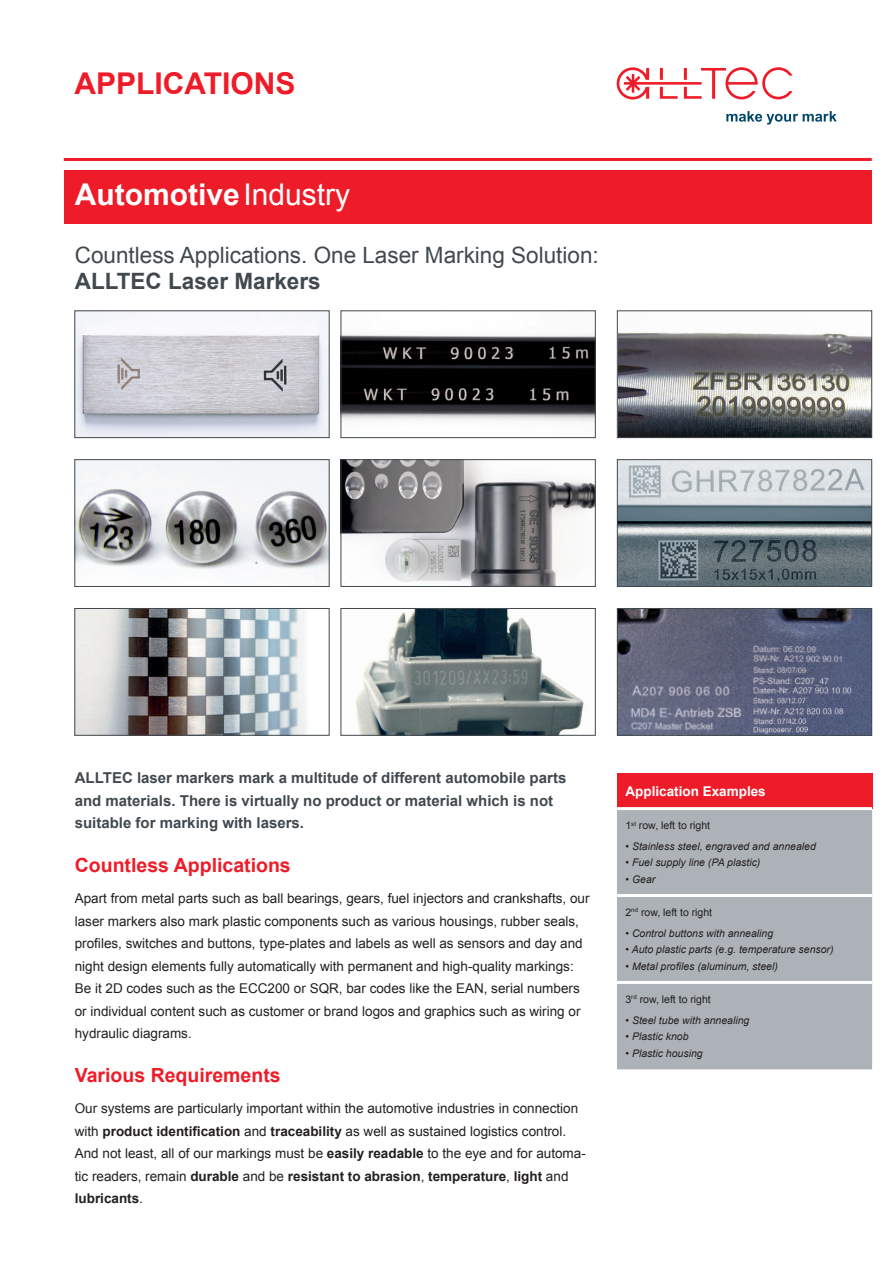
<style>
.page{position:relative;width:893px;height:1263px;background:#fff}
.page>*{position:absolute;margin:0;border:0;box-sizing:border-box;transform-origin:0 0}
.t1{font:700 30px "Arial";color:#fff}
.t2{font:700 30px "Arial";color:#ee1c28}
.t3{font:22.5px "Arial";color:#41494e}
.t4{font:700 22.5px "Arial";color:#41494e}
.t5{font:700 19.5px "Arial";color:#ee1c28}
.t6{font:700 15px/22.5px "Arial";color:#41494e}
.t7{font:13.5px/22.5px "Arial";color:#231f20}
.t8{font:700 13.5px "Arial";color:#fff}
.t9{font:italic 10.5px "Arial";color:#231f20}
.t10{font:10.5px "Arial";color:#231f20}
.s1{font-weight:400}
.s2{font-weight:700}
.s3{font-style:normal}
</style>
<div class="page">
<div style="left:64px;top:170px;width:808px;height:53px;background:#ee1c28"></div>
<svg style="left:617px;top:67px;width:175px;height:33px"></svg>
<svg style="left:726px;top:111px;width:111px;height:14px"></svg>
<hr style="left:64px;top:158px;width:808px;height:3px;background:#ee1c28">
<div style="left:617px;top:773px;width:255px;height:35px;background:#ee1c28"></div>
<div style="left:617px;top:810px;width:255px;height:259px;background:#acb2b7"></div>
<hr style="left:617px;top:807px;width:255px;height:3px;background:#fff">
<hr style="left:617px;top:894px;width:255px;height:3px;background:#fff">
<hr style="left:617px;top:981px;width:255px;height:3px;background:#fff">
<img style="left:343px;top:333px;width:251px;height:89px">
<div style="left:341px;top:310px;width:255px;height:128px;border:1px solid #41494e"></div>
<img style="left:619px;top:332px;width:251px;height:104px">
<div style="left:617px;top:310px;width:255px;height:128px;border:1px solid #41494e"></div>
<img style="left:76px;top:461px;width:252px;height:116px">
<div style="left:74px;top:459px;width:256px;height:128px;border:1px solid #41494e"></div>
<img style="left:343px;top:461px;width:251px;height:124px">
<div style="left:341px;top:459px;width:255px;height:128px;border:1px solid #41494e"></div>
<img style="left:76px;top:610px;width:231px;height:124px">
<div style="left:74px;top:608px;width:256px;height:128px;border:1px solid #41494e"></div>
<img style="left:355px;top:610px;width:229px;height:124px">
<div style="left:341px;top:608px;width:255px;height:128px;border:1px solid #41494e"></div>
<img style="left:619px;top:610px;width:251px;height:124px">
<div style="left:617px;top:608px;width:255px;height:128px;border:1px solid #41494e"></div>
<img style="left:76px;top:312px;width:252px;height:124px">
<div style="left:74px;top:310px;width:256px;height:128px;border:1px solid #41494e"></div>
<img style="left:619px;top:461px;width:251px;height:124px">
<div style="left:617px;top:459px;width:255px;height:128px;border:1px solid #41494e"></div>
<h1 class="t2" style="left:74px;top:64px;width:223px">APPLICATIONS</h1>
<h1 class="t1" style="left:75px;top:175px;width:277px">Automotive<span class="s1">Industry</span></h1>
<h2 class="t3" style="left:75px;top:240px;width:525px">Countless Applications. One Laser Marking Solution:</h2>
<h2 class="t4" style="left:75px;top:266px;width:247px">ALLTEC Laser Markers</h2>
<p class="t6" style="left:75px;top:767px;width:493px">ALLTEC laser markers mark a multitude of different automobile parts and materials. There is virtually no product or material which is not suitable for marking with lasers.</p>
<h3 class="t5" style="left:75px;top:852px;width:217px">Countless Applications</h3>
<p class="t7" style="left:75px;top:887px;width:516px">Apart from metal parts such as ball bearings, gears, fuel injectors and crankshafts, our laser markers also mark plastic components such as various housings, rubber seals, profiles, switches and buttons, type-plates and labels as well as sensors and day and night design elements fully automatically with permanent and high-quality markings:<br>Be it 2D codes such as the ECC200 or SQR, bar codes like the EAN, serial numbers or individual content such as customer or brand logos and graphics such as wiring or hydraulic diagrams.</p>
<h3 class="t5" style="left:75px;top:1062px;width:207px">Various Requirements</h3>
<p class="t7" style="left:75px;top:1097px;width:513px">Our systems are particularly important within the automotive industries in connection with <span class="s2">product identification</span> and <span class="s2">traceability</span> as well as sustained logistics control.<br>And not least, all of our markings must be <span class="s2">easily readable</span> to the eye and for automa&shy;tic readers, remain <span class="s2">durable</span> and be <span class="s2">resistant to abrasion</span>, <span class="s2">temperature</span>, <span class="s2">light</span> and <span class="s2">lubricants</span>.</p>
<p class="t8" style="left:625px;top:782px;width:142px">Application Examples</p>
<p class="t10" style="left:625px;top:818px;width:86px">1<sup>st</sup> row, left to right</p>
<p class="t9" style="left:625px;top:839px;width:192px"><span class="s3">•</span> Stainless steel, engraved and annealed</p>
<p class="t9" style="left:625px;top:856px;width:136px">• Fuel supply line (PA plastic)</p>
<p class="t9" style="left:625px;top:872px;width:31px">• Gear</p>
<p class="t10" style="left:625px;top:905px;width:88px">2<sup>nd</sup> row, left to right</p>
<p class="t9" style="left:625px;top:926px;width:149px"><span class="s3">•</span> Control buttons with annealing</p>
<p class="t9" style="left:625px;top:943px;width:210px">• Auto plastic parts (e.g. temperature sensor)</p>
<p class="t9" style="left:625px;top:959px;width:154px">• Metal profiles (aluminum, steel)</p>
<p class="t10" style="left:625px;top:992px;width:87px">3<sup>rd</sup> row, left to right</p>
<p class="t9" style="left:625px;top:1013px;width:125px"><span class="s3">•</span> Steel tube with annealing</p>
<p class="t9" style="left:625px;top:1029px;width:65px">• Plastic knob</p>
<p class="t9" style="left:625px;top:1046px;width:79px">• Plastic housing</p>
</div>
